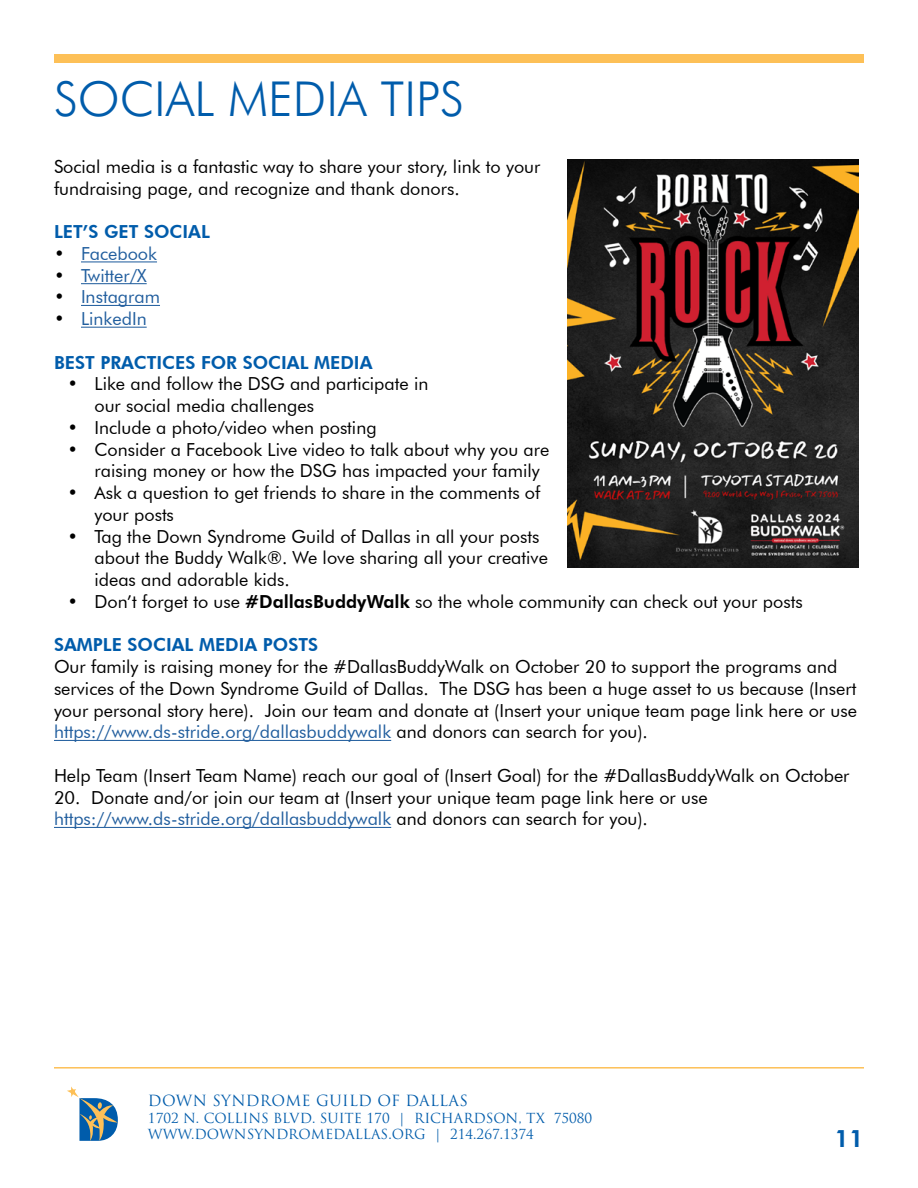
<style>
.page{position:relative;width:918px;height:1188px;background:#fff}
.page>*{position:absolute;margin:0;border:0;box-sizing:border-box;transform-origin:0 0}
.t1{font:300 48px "Futura BT";color:#005cab}
.t2{font:800 24px "Futura BT";color:#005cab}
.t3{font:18px/21.8px "Futura BT";color:#000}
.t4{font:800 18px "Futura BT";color:#005cab}
.t5{font:18px "Futura BT";color:#215e9e}
.t6{font:15px "Trajan Pro";letter-spacing:.02em;color:#005cab}
.t7{font:13.5px/16.5px "Trajan Pro";color:#005cab}
.s1{color:#000}
.s2{font-weight:800}
.s3{color:#215e9e}
</style>
<div class="page">
<hr style="left:81px;top:261px;width:76px;height:1px;background:#215e9e">
<hr style="left:81px;top:283px;width:66px;height:1px;background:#215e9e">
<hr style="left:81px;top:305px;width:79px;height:1px;background:#215e9e">
<hr style="left:81px;top:327px;width:66px;height:1px;background:#215e9e">
<hr style="left:54px;top:740px;width:337px;height:1px;background:#215e9e">
<hr style="left:54px;top:827px;width:337px;height:1px;background:#215e9e">
<div style="left:54px;top:54px;width:810px;height:9px;background:#fdc057"></div>
<svg style="left:67px;top:1086px;width:51px;height:55px"></svg>
<hr style="left:54px;top:1067px;width:810px;height:2px;background:#fdc057">
<img style="left:567px;top:159px;width:291px;height:408px">
<h1 class="t1" style="left:54px;top:70px;width:411px">SOCIAL MEDIA TIPS</h1>
<p class="t3" style="left:54px;top:156px;width:488px">Social media is a fantastic way to share your story, link to your fundraising page, and recognize and thank donors.</p>
<p class="t4" style="left:54px;top:221px;width:158px">LET’S GET SOCIAL</p>
<p class="t5" style="left:54px;top:243px;width:105px"><span class="s1">•</span> Facebook</p>
<p class="t5" style="left:54px;top:264px;width:94px"><span class="s1">•</span> Twitter/X</p>
<p class="t5" style="left:54px;top:286px;width:108px"><span class="s1">•</span> Instagram</p>
<p class="t5" style="left:54px;top:308px;width:94px"><span class="s1">•</span> LinkedIn</p>
<p class="t4" style="left:54px;top:351px;width:320px">BEST PRACTICES FOR SOCIAL MEDIA</p>
<p class="t3" style="left:94px;top:373px;width:335px;text-indent:-27px">• Like and follow the DSG and participate in our social media challenges</p>
<p class="t3" style="left:68px;top:417px;width:311px">• Include a photo/video when posting</p>
<p class="t3" style="left:94px;top:438px;width:456px;text-indent:-27px">• Consider a Facebook Live video to talk about why you are raising money or how the DSG has impacted your family</p>
<p class="t3" style="left:94px;top:482px;width:447px;text-indent:-27px">• Ask a question to get friends to share in the comments of your posts</p>
<p class="t3" style="left:94px;top:525px;width:455px;text-indent:-27px">• Tag the Down Syndrome Guild of Dallas in all your posts about the Buddy Walk®. We love sharing all your creative ideas and adorable kids.</p>
<p class="t3" style="left:68px;top:590px;width:737px">• Don’t forget to use <span class="s2">#DallasBuddyWalk</span> so the whole community can check out your posts</p>
<p class="t4" style="left:54px;top:634px;width:266px">SAMPLE SOCIAL MEDIA POSTS</p>
<p class="t3" style="left:54px;top:656px;width:804px">Our family is raising money for the #DallasBuddyWalk on October 20 to support the programs and services of the Down Syndrome Guild of Dallas. The DSG has been a huge asset to us because (Insert your personal story here). Join our team and donate at (Insert your unique team page link here or use <span class="s3">https://www.ds-stride.org/dallasbuddywalk</span> and donors can search for you).</p>
<p class="t3" style="left:54px;top:764px;width:797px">Help Team (Insert Team Name) reach our goal of (Insert Goal) for the #DallasBuddyWalk on October</p>
<p class="t3" style="left:54px;top:786px;width:655px">20. Donate and/or join our team at (Insert your unique team page link here or use <span class="s3">https://www.ds-stride.org/dallasbuddywalk</span> and donors can search for you).</p>
<p class="t6" style="left:148px;top:1091px;width:322px">DOWN SYNDROME GUILD OF DALLAS</p>
<p class="t7" style="left:148px;top:1110px;width:446px">1702 N. COLLINS BLVD. SUITE 170 | RICHARDSON, TX 75080<br>WWW.DOWNSYNDROMEDALLAS.ORG | 214.267.1374</p>
<h2 class="t2" style="left:834px;top:1124px;width:31px">11</h2>
</div>
